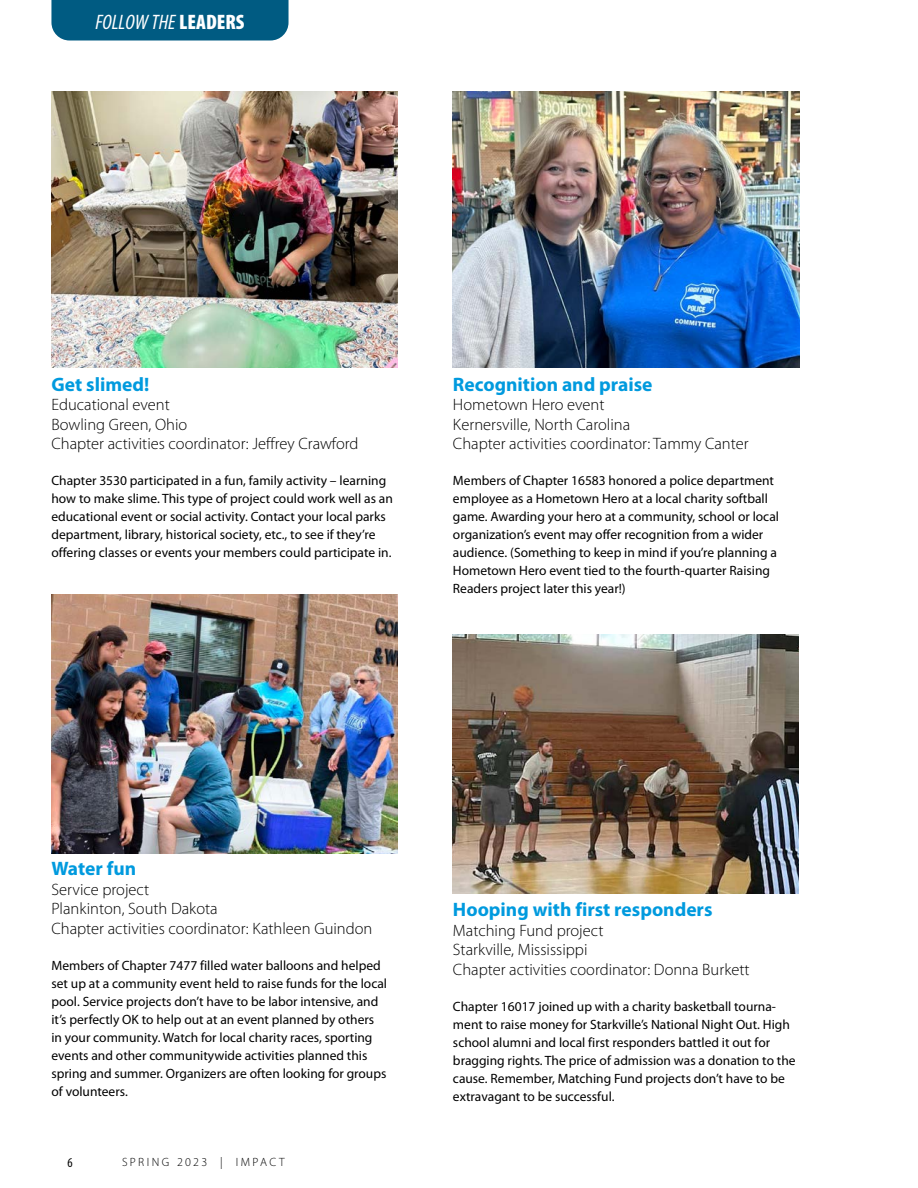
<style>
.page{position:relative;width:918px;height:1188px;background:#fff}
.page>*{position:absolute;margin:0;border:0;box-sizing:border-box;transform-origin:0 0}
.t1{font:italic condensed 21px "Myriad Pro";color:#fff}
.t2{font:700 19.5px "Myriad Pro";color:#009ade}
.t3{font:300 16.5px/19.5px "Myriad Pro";color:#000}
.t4{font:13.5px/18px "Myriad Pro";color:#000}
.t5{font:condensed 13.5px "Myriad Pro";color:#000}
.t6{font:300 12px "Myriad Pro";letter-spacing:.2em;color:#000}
.s1{font-weight:900;font-style:normal}
</style>
<div class="page">
<div style="left:51px;top:0;width:238px;height:40px;background:#005b82"></div>
<img style="left:51px;top:92px;width:346px;height:275px">
<img style="left:453px;top:635px;width:345px;height:259px">
<img style="left:453px;top:92px;width:346px;height:275px">
<img style="left:51px;top:594px;width:346px;height:260px">
<h1 class="t1" style="left:96px;top:10px;width:150px">FOLLOW THE <span class="s1">LEADERS</span></h1>
<h2 class="t2" style="left:51px;top:371px;width:99px">Get slimed!</h2>
<p class="t3" style="left:51px;top:395px;width:309px">Educational event<br>Bowling Green, Ohio<br>Chapter activities coordinator: Jeffrey Crawford</p>
<p class="t4" style="left:51px;top:472px;width:343px">Chapter 3530 participated in a fun, family activity – learning how to make slime. This type of project could work well as an educational event or social activity. Contact your local parks department, library, historical society, etc., to see if they’re offering classes or events your members could participate in.</p>
<h2 class="t2" style="left:453px;top:371px;width:201px">Recognition and praise</h2>
<p class="t3" style="left:453px;top:395px;width:297px">Hometown Hero event<br>Kernersville, North Carolina<br>Chapter activities coordinator: Tammy Canter</p>
<p class="t4" style="left:453px;top:472px;width:328px">Members of Chapter 16583 honored a police department employee as a Hometown Hero at a local charity softball game. Awarding your hero at a community, school or local organization’s event may offer recognition from a wider audience. (Something to keep in mind if you’re planning a Hometown Hero event tied to the fourth-quarter Raising Readers project later this year!)</p>
<h2 class="t2" style="left:51px;top:856px;width:86px">Water fun</h2>
<p class="t3" style="left:51px;top:879px;width:322px">Service project<br>Plankinton, South Dakota<br>Chapter activities coordinator: Kathleen Guindon</p>
<p class="t4" style="left:51px;top:957px;width:337px">Members of Chapter 7477 filled water balloons and helped set up at a community event held to raise funds for the local pool. Service projects don’t have to be labor intensive, and it’s perfectly OK to help out at an event planned by others in your community. Watch for local charity races, sporting events and other communitywide activities planned this spring and summer. Organizers are often looking for groups of volunteers.</p>
<p class="t5" style="left:68px;top:1155px;width:7px">6</p>
<p class="t6" style="left:122px;top:1154px;width:164px">SPRING 2023 | IMPACT</p>
<h2 class="t2" style="left:453px;top:897px;width:261px">Hooping with first responders</h2>
<p class="t3" style="left:453px;top:921px;width:298px">Matching Fund project<br>Starkville, Mississippi<br>Chapter activities coordinator: Donna Burkett</p>
<p class="t4" style="left:453px;top:998px;width:344px">Chapter 16017 joined up with a charity basketball tourna&shy;ment to raise money for Starkville’s National Night Out. High school alumni and local first responders battled it out for bragging rights. The price of admission was a donation to the cause. Remember, Matching Fund projects don’t have to be extravagant to be successful.</p>
</div>
